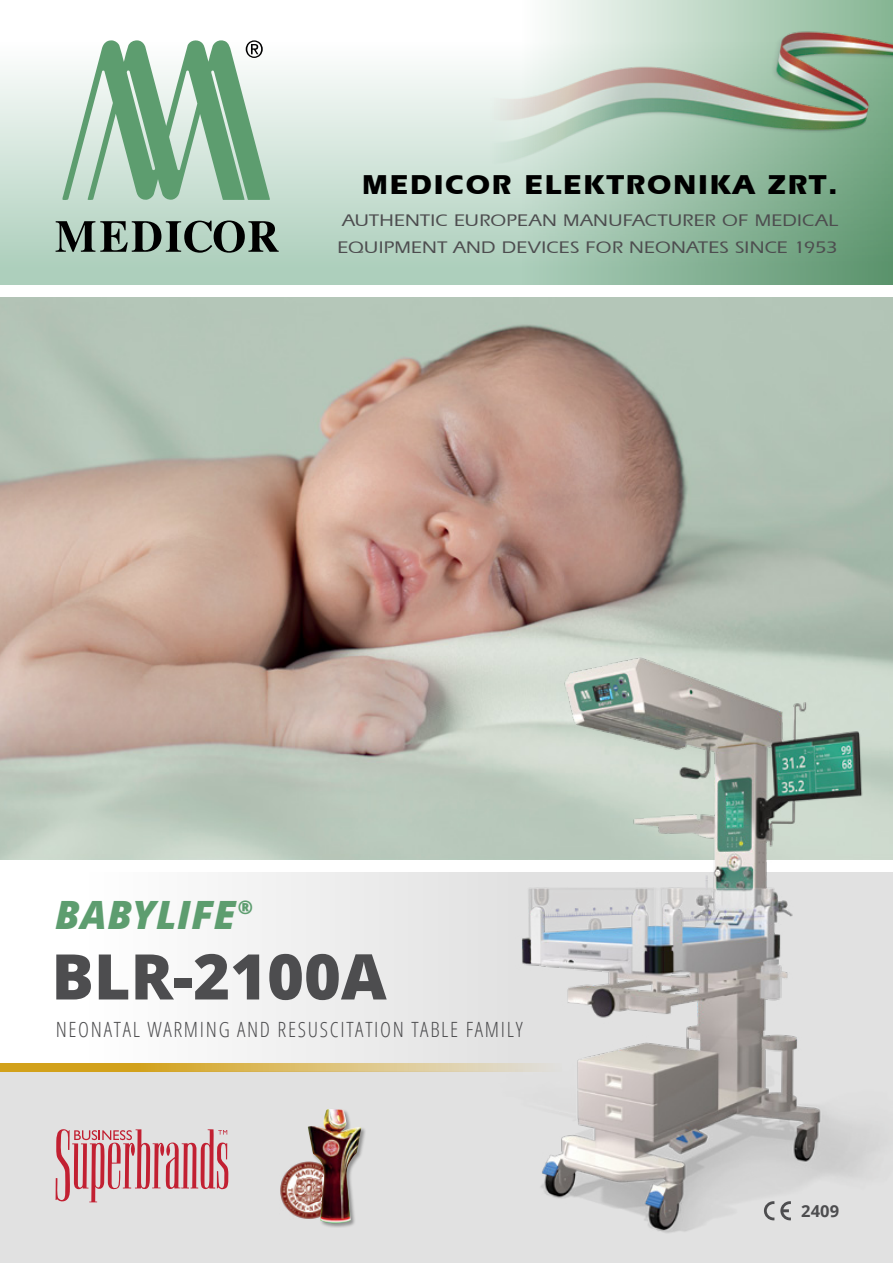
<style>
.page{position:relative;width:893px;height:1263px;background:#fff}
.page>*{position:absolute;margin:0;border:0;box-sizing:border-box;transform-origin:0 0}
.t1{font:800 63px "Open Sans";color:#4d4d4f}
.t2{font:italic 800 39px "Open Sans";letter-spacing:.015em;color:#5d9d6f}
.t3{font:28.05px "Eras Bold H";letter-spacing:.06em;color:#000}
.t4{font:300 21px "Open Sans Condensed";letter-spacing:.08em;color:#4d4d4f}
.t5{font:17.25px/27px "Eras Medium H";letter-spacing:.015em;color:#4d4d4f;scale:1.14 1}
.t6{font:700 16.5px "Open Sans";color:#4d4d4f}
</style>
<div class="page">
<svg style="left:0;top:872px;width:434px;height:391px"></svg>
<img style="left:0;top:298px;width:893px;height:561px">
<div style="left:0;top:43px;width:893px;height:242px;background:linear-gradient(to bottom,#fdfefe,#a8ccb8)"></div>
<svg style="left:519px;top:0;width:374px;height:285px;background:#95bca3"></svg>
<img style="left:434px;top:585px;width:459px;height:678px">
<svg style="left:56px;top:220px;width:223px;height:33px;background:#72847a"></svg>
<svg style="left:62px;top:40px;width:208px;height:160px"></svg>
<svg style="left:0;top:1063px;width:561px;height:8px;background:#d9bb67"></svg>
<svg style="left:764px;top:1201px;width:10px;height:19px"></svg>
<svg style="left:780px;top:1201px;width:11px;height:19px"></svg>
<svg style="left:56px;top:1128px;width:173px;height:74px;background:#d7a5ab"></svg>
<img style="left:279px;top:1160px;width:28px;height:59px">
<div style="left:307px;top:1109px;width:60px;height:119px;background:#000;opacity:.35"></div>
<img style="left:308px;top:1109px;width:53px;height:114px">
<img style="left:454px;top:17px;width:439px;height:165px">
<h3 class="t3" style="left:362px;top:169px;width:477px">MEDICOR ELEKTRONIKA ZRT.</h3>
<p class="t5" style="left:337px;top:207px;width:440px">AUTHENTIC EUROPEAN MANUFACTURER OF MEDICAL<br>EQUIPMENT AND DEVICES FOR NEONATES SINCE 1953</p>
<h2 class="t2" style="left:55px;top:887px;width:199px">BABYLIFE<sup>®</sup></h2>
<h1 class="t1" style="left:51px;top:933px;width:337px">BLR-2100A</h1>
<p class="t4" style="left:56px;top:1015px;width:469px">NEONATAL WARMING AND RESUSCITATION TABLE FAMILY</p>
<p class="t6" style="left:801px;top:1199px;width:40px">2409</p>
</div>
